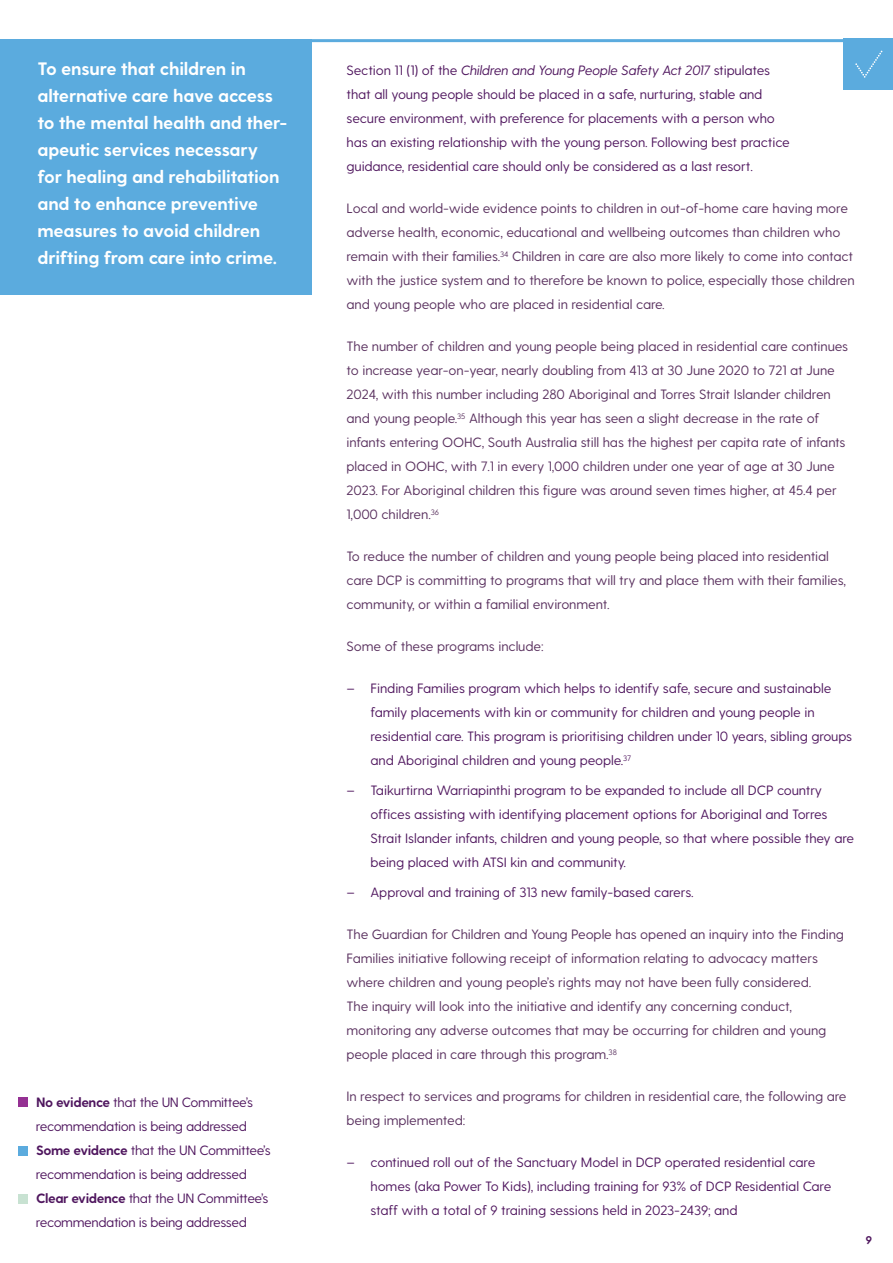
<style>
.page{position:relative;width:893px;height:1263px;background:#fff}
.page>*{position:absolute;margin:0;border:0;box-sizing:border-box;transform-origin:0 0}
.Paragraph{font:700 18px/27px "Greycliff CF";letter-spacing:-.015em;color:#fff}
.Paragraph_Standard{font:13.5px/24px "Greycliff CF";letter-spacing:-.01em;color:#59305e}
.Indent{font:13.5px/24px "Greycliff CF";letter-spacing:-.01em;color:#4f165e}
.Paragraph_Rule_Above{font:13.5px/24px "Greycliff CF";letter-spacing:-.01em;color:#4f165e}
.Paragraph-2{font:13.5px/24px "Greycliff CF";letter-spacing:-.03em;color:#4f165e}
.t1{font:700 11.25px "Greycliff CF";color:#4f165e}
.s1{font-weight:700}
.s2{font-style:italic}
</style>
<div class="page">
<hr style="left:310px;top:39px;width:583px;height:3px;background:#5babde">
<div style="left:0;top:39px;width:311px;height:255px;background:#5babde"></div>
<div style="left:843px;top:39px;width:50px;height:51px;background:#5babde"></div>
<svg style="left:855px;top:51px;width:27px;height:27px"></svg>
<div style="left:18px;top:1098px;width:9px;height:9px;background:#953193"></div>
<div style="left:18px;top:1146px;width:9px;height:9px;background:#5babde"></div>
<div style="left:18px;top:1194px;width:9px;height:9px;background:#c8e2d2"></div>
<p class="Paragraph" style="left:37px;top:56px;width:251px">To ensure that children in alternative care have access to the mental health and ther&shy;apeutic services necessary for healing and rehabilitation and to enhance preventive measures to avoid children drifting from care into crime.</p>
<p class="Paragraph-2" style="left:36px;top:1090px;width:219px"><span class="s1">No evidence</span> that the UN Committee’s recommendation is being addressed</p>
<p class="Paragraph-2" style="left:36px;top:1138px;width:236px"><span class="s1">Some evidence</span> that the UN Committee’s recommendation is being addressed</p>
<p class="Paragraph-2" style="left:36px;top:1186px;width:234px"><span class="s1">Clear evidence</span> that the UN Committee’s recommendation is being addressed</p>
<p class="Paragraph_Rule_Above" style="left:346px;top:59px;width:445px">Section 11 (1) of the <span class="s2">Children and Young People Safety Act 2017</span> stipulates that all young people should be placed in a safe, nurturing, stable and secure environment, with preference for placements with a person who has an existing relationship with the young person. Following best practice guidance, residential care should only be considered as a last resort.</p>
<p class="Paragraph_Standard" style="left:346px;top:197px;width:510px">Local and world-wide evidence points to children in out-of-home care having more adverse health, economic, educational and wellbeing outcomes than children who remain with their families.<sup>34</sup> Children in care are also more likely to come into contact with the justice system and to therefore be known to police, especially those children and young people who are placed in residential care.</p>
<p class="Paragraph_Standard" style="left:346px;top:335px;width:503px">The number of children and young people being placed in residential care continues to increase year-on-year, nearly doubling from 413 at 30 June 2020 to 721 at June 2024, with this number including 280 Aboriginal and Torres Strait Islander children and young people.<sup>35</sup> Although this year has seen a slight decrease in the rate of infants entering OOHC, South Australia still has the highest per capita rate of infants placed in OOHC, with 7.1 in every 1,000 children under one year of age at 30 June 2023. For Aboriginal children this figure was around seven times higher, at 45.4 per 1,000 children.<sup>36</sup></p>
<p class="Paragraph_Standard" style="left:346px;top:545px;width:501px">To reduce the number of children and young people being placed into residential care DCP is committing to programs that will try and place them with their families, community, or within a familial environment.</p>
<p class="Paragraph_Standard" style="left:346px;top:635px;width:198px">Some of these programs include:</p>
<p class="Indent" style="left:370px;top:677px;width:483px;text-indent:-24px">– Finding Families program which helps to identify safe, secure and sustainable family placements with kin or community for children and young people in residential care. This program is prioritising children under 10 years, sibling groups and Aboriginal children and young people.<sup>37</sup></p>
<p class="Indent" style="left:370px;top:779px;width:485px;text-indent:-24px">– Taikurtirna Warriapinthi program to be expanded to include all DCP country offices assisting with identifying placement options for Aboriginal and Torres Strait Islander infants, children and young people, so that where possible they are being placed with ATSI kin and community.</p>
<p class="Indent" style="left:346px;top:881px;width:349px">– Approval and training of 313 new family-based carers.</p>
<p class="Paragraph_Standard" style="left:346px;top:923px;width:499px">The Guardian for Children and Young People has opened an inquiry into the Finding Families initiative following receipt of information relating to advocacy matters where children and young people’s rights may not have been fully considered.<br>The inquiry will look into the initiative and identify any concerning conduct, monitoring any adverse outcomes that may be occurring for children and young people placed in care through this program.<sup>38</sup></p>
<p class="Paragraph_Standard" style="left:346px;top:1085px;width:501px">In respect to services and programs for children in residential care, the following are being implemented:</p>
<p class="Indent" style="left:370px;top:1151px;width:462px;text-indent:-24px">– continued roll out of the Sanctuary Model in DCP operated residential care homes (aka Power To Kids), including training for 93% of DCP Residential Care staff with a total of 9 training sessions held in 2023-2439; and</p>
<p class="t1" style="left:866px;top:1233px;width:8px">9</p>
</div>
